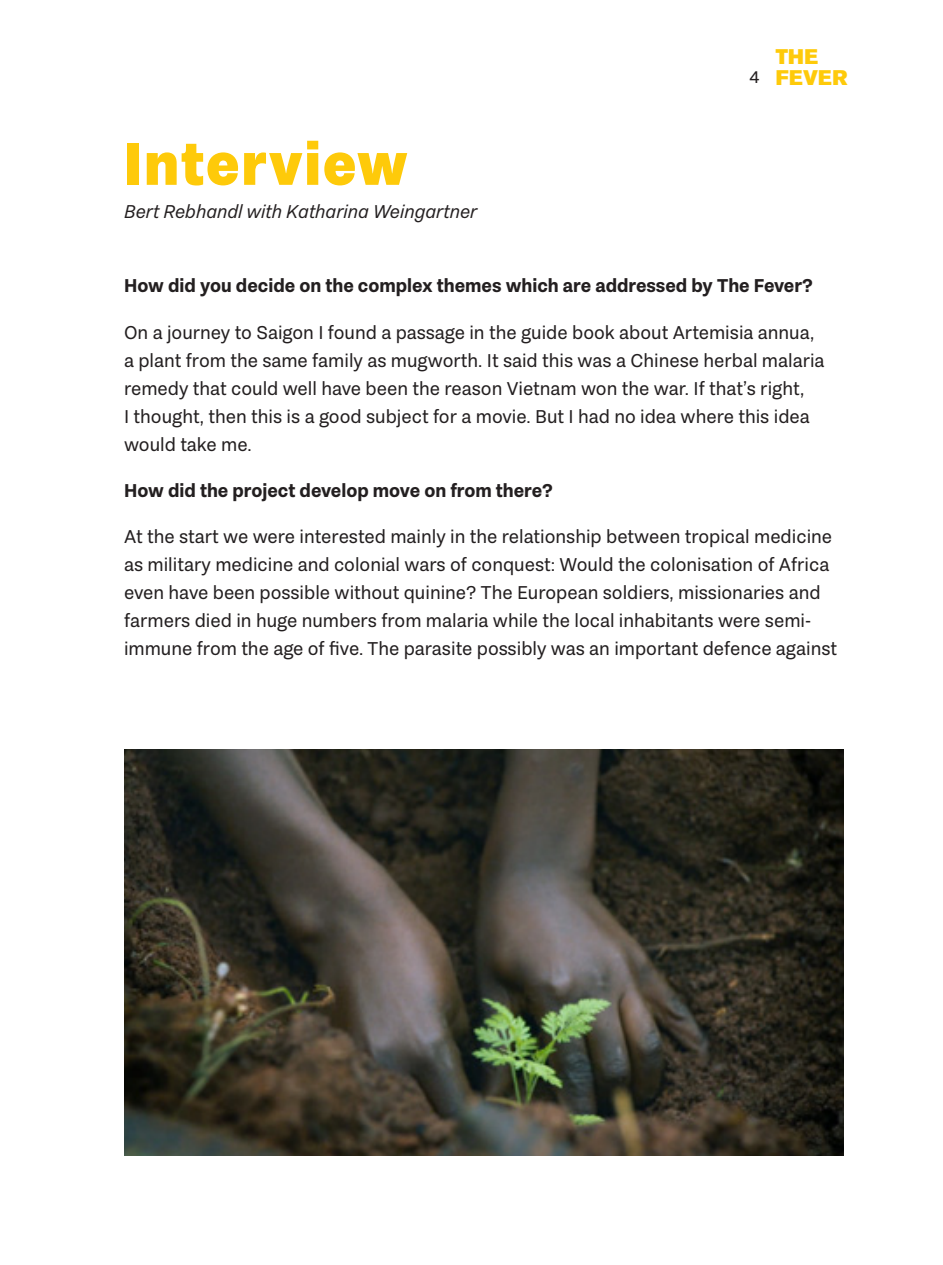
<style>
.page{position:relative;width:943px;height:1265px;background:#fff}
.page>*{position:absolute;margin:0;border:0;box-sizing:border-box;transform-origin:0 0}
.t1{font:900 61.25px "Passenger Sans";letter-spacing:.03em;color:#feca0a}
.t2{font:21px/21px "Akzidenz Grotesk BE Super";letter-spacing:.015em;color:#feca0a}
.t3{font:19.25px/28px "Passenger Sans";color:#231f20}
.t4{font:700 19.25px "Passenger Sans";color:#231f20}
.t5{font:italic 19.25px "Passenger Sans";color:#231f20}
.t6{font:17.5px "Passenger Sans";color:#231f20}
</style>
<div class="page">
<img style="left:124px;top:749px;width:719px;height:407px">
<h1 class="t1" style="left:124px;top:128px;width:285px">Interview</h1>
<p class="t5" style="left:124px;top:200px;width:355px">Bert Rebhandl with Katharina Weingartner</p>
<p class="t6" style="left:749px;top:67px;width:11px">4</p>
<p class="t2" style="left:775px;top:46px;width:73px">THE<br>FEVER</p>
<p class="t4" style="left:124px;top:275px;width:690px">How did you decide on the complex themes which are addressed by The Fever?</p>
<p class="t3" style="left:124px;top:318px;width:702px">On a journey to Saigon I found a passage in the guide book about Artemisia annua, a plant from the same family as mugworth. It said this was a Chinese herbal malaria remedy that could well have been the reason Vietnam won the war. If that’s right,<br>I thought, then this is a good subject for a movie. But I had no idea where this idea would take me.</p>
<p class="t4" style="left:124px;top:479px;width:430px">How did the project develop move on from there?</p>
<p class="t3" style="left:124px;top:523px;width:714px">At the start we were interested mainly in the relationship between tropical medicine as military medicine and colonial wars of conquest: Would the colonisation of Africa even have been possible without quinine? The European soldiers, missionaries and farmers died in huge numbers from malaria while the local inhabitants were semi&shy;immune from the age of five. The parasite possibly was an important defence against</p>
</div>
